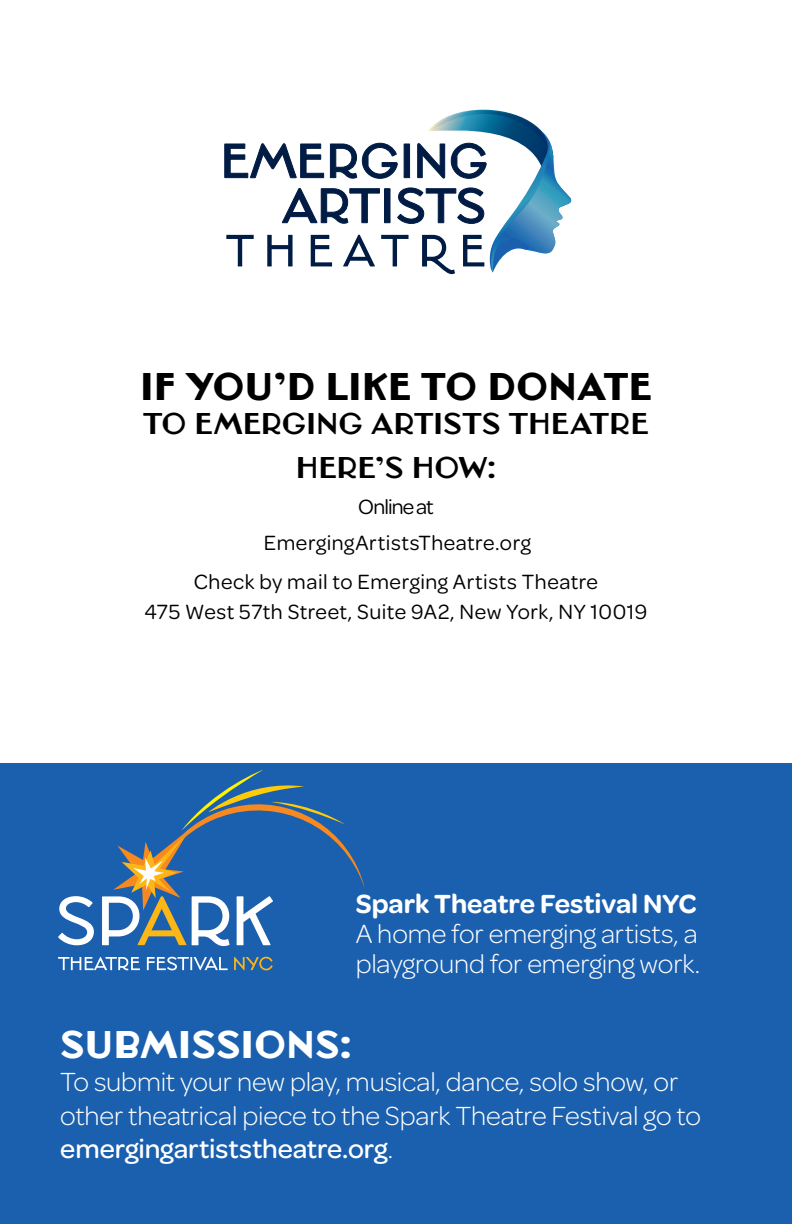
<style>
.page{position:relative;width:792px;height:1224px;background:#fff}
.page>*{position:absolute;margin:0;border:0;box-sizing:border-box;transform-origin:0 0}
.t1{font:36px "Broadacre Medium 2";color:#000}
.t2{font:36px "Broadacre Medium 2";color:#fff}
.t3{font:300 28px/30px "Omnes";letter-spacing:-.005em;color:#fff}
.t4{font:28px/44px "Broadacre Regular 2";color:#000;text-align:center}
.CALENDAR_DATE{font:22px/36px "Omnes";letter-spacing:.025em;color:#000;text-align:center}
.s1{font-weight:600}
.s2{font-weight:500}
</style>
<div class="page">
<div style="left:0;top:763px;width:792px;height:461px;background:#1b60ae"></div>
<svg style="left:58px;top:957px;width:82px;height:13px"></svg>
<svg style="left:147px;top:957px;width:81px;height:13px"></svg>
<svg style="left:234px;top:957px;width:39px;height:13px"></svg>
<svg style="left:58px;top:896px;width:36px;height:49px"></svg>
<svg style="left:102px;top:770px;width:263px;height:176px"></svg>
<svg style="left:224px;top:109px;width:348px;height:165px"></svg>
<p class="t1" style="left:140px;top:363px;width:513px">IF YOU’D LIKE TO DONATE</p>
<p class="t4" style="left:143px;top:401px;width:507px">TO EMERGING ARTISTS THEATRE<br>HERE’S HOW:</p>
<p class="CALENDAR_DATE" style="left:264px;top:488px;width:269px">Online at<br>EmergingArtistsTheatre.org</p>
<p class="CALENDAR_DATE" style="left:145px;top:566px;width:504px;line-height:30px">Check by mail to Emerging Artists Theatre<br>475 West 57th Street, Suite 9A2, New York, NY 10019</p>
<p class="t3" style="left:356px;top:887px;width:346px"><span class="s1">Spark Theatre Festival NYC<br></span>A home for emerging artists, a playground for emerging work.</p>
<p class="t2" style="left:60px;top:1021px;width:293px">SUBMISSIONS:</p>
<p class="t3" style="left:60px;top:1064px;width:642px;line-height:33.6px">To submit your new play, musical, dance, solo show, or other theatrical piece to the Spark Theatre Festival go to <span class="s2">emergingartiststheatre.org</span>.</p>
</div>
